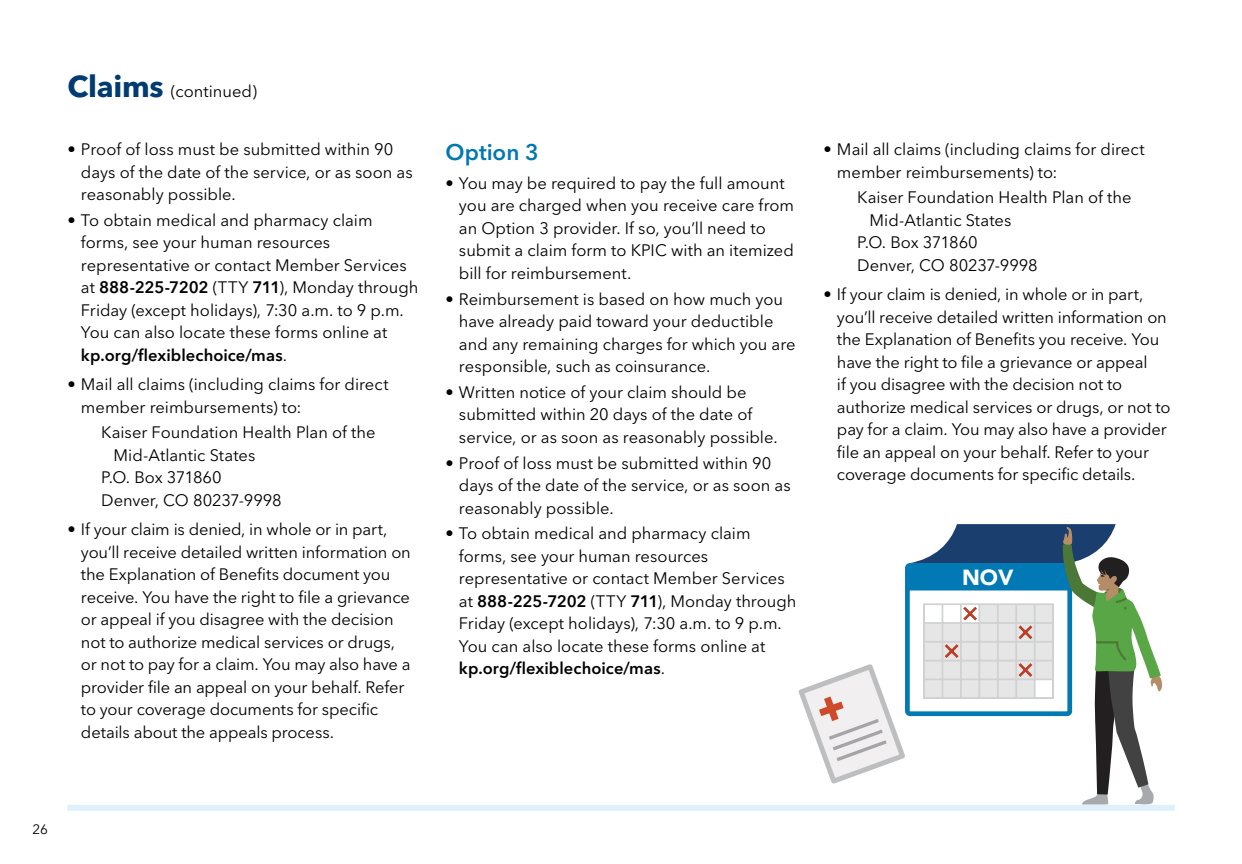
<style>
.page{position:relative;width:1242px;height:864px;background:#fff}
.page>*{position:absolute;margin:0;border:0;box-sizing:border-box;transform-origin:0 0}
.t1{font:600 22.5px "Avenir Next LT Pro";color:#0078b3}
.t2{font:900 21.9px "Avenir";color:#fff}
.t3{font:16.5px/22.5px "Avenir Next LT Pro";color:#000}
.t4{font:13.5px "Avenir Next LT Pro";color:#000}
.s1{font-weight:700;font-size:30px;color:#003b71}
.s2{font-weight:600}
</style>
<div class="page">
<div style="left:67px;top:805px;width:1108px;height:6px;background:#def0fb"></div>
<svg style="left:798px;top:524px;width:364px;height:281px"></svg>
<p class="t3" style="left:68px;top:80px;width:191px"><span class="s1">Claims</span> (continued)</p>
<p class="t3" style="left:81px;top:138px;width:333px;text-indent:-13px">• Proof of loss must be submitted within 90 days of the date of the service, or as soon as reasonably possible.</p>
<p class="t3" style="left:81px;top:209px;width:339px;text-indent:-13px">• To obtain medical and pharmacy claim forms, see your human resources representative or contact Member Services at <span class="s2">888-225-7202</span> (TTY <span class="s2">711</span>), Monday through Friday (except holidays), 7:30 a.m. to 9 p.m.<br>You can also locate these forms online at <span class="s2">kp.org/flexiblechoice/mas</span>.</p>
<p class="t3" style="left:81px;top:373px;width:309px;text-indent:-13px">• Mail all claims (including claims for direct member reimbursements) to:</p>
<p class="t3" style="left:101px;top:421px;width:276px">Kaiser Foundation Health Plan of the</p>
<p class="t3" style="left:114px;top:444px;width:143px">Mid-Atlantic States</p>
<p class="t3" style="left:101px;top:466px;width:122px">P.O. Box 371860</p>
<p class="t3" style="left:101px;top:489px;width:182px">Denver, CO 80237-9998</p>
<p class="t3" style="left:81px;top:518px;width:331px;text-indent:-13px">• If your claim is denied, in whole or in part, you’ll receive detailed written information on the Explanation of Benefits document you receive. You have the right to file a grievance or appeal if you disagree with the decision not to authorize medical services or drugs, or not to pay for a claim. You may also have a provider file an appeal on your behalf. Refer to your coverage documents for specific details about the appeals process.</p>
<h1 class="t1" style="left:446px;top:138px;width:95px">Option 3</h1>
<p class="t3" style="left:459px;top:172px;width:337px;text-indent:-13px">• You may be required to pay the full amount you are charged when you receive care from an Option 3 provider. If so, you’ll need to submit a claim form to KPIC with an itemized bill for reimbursement.</p>
<p class="t3" style="left:459px;top:288px;width:338px;text-indent:-13px">• Reimbursement is based on how much you have already paid toward your deductible and any remaining charges for which you are responsible, such as coinsurance.</p>
<p class="t3" style="left:459px;top:381px;width:320px;text-indent:-13px">• Written notice of your claim should be submitted within 20 days of the date of service, or as soon as reasonably possible.</p>
<p class="t3" style="left:459px;top:452px;width:333px;text-indent:-13px">• Proof of loss must be submitted within 90 days of the date of the service, or as soon as reasonably possible.</p>
<p class="t3" style="left:459px;top:522px;width:339px;text-indent:-13px">• To obtain medical and pharmacy claim forms, see your human resources representative or contact Member Services at <span class="s2">888-225-7202</span> (TTY <span class="s2">711</span>), Monday through Friday (except holidays), 7:30 a.m. to 9 p.m.<br>You can also locate these forms online at <span class="s2">kp.org/flexiblechoice/mas</span>.</p>
<p class="t3" style="left:837px;top:138px;width:309px;text-indent:-13px">• Mail all claims (including claims for direct member reimbursements) to:</p>
<p class="t3" style="left:857px;top:186px;width:276px">Kaiser Foundation Health Plan of the</p>
<p class="t3" style="left:870px;top:209px;width:143px">Mid-Atlantic States</p>
<p class="t3" style="left:857px;top:231px;width:122px">P.O. Box 371860</p>
<p class="t3" style="left:857px;top:254px;width:182px">Denver, CO 80237-9998</p>
<p class="t3" style="left:837px;top:283px;width:335px;text-indent:-13px">• If your claim is denied, in whole or in part, you’ll receive detailed written information on the Explanation of Benefits you receive. You have the right to file a grievance or appeal<br>if you disagree with the decision not to authorize medical services or drugs, or not to pay for a claim. You may also have a provider file an appeal on your behalf. Refer to your coverage documents for specific details.</p>
<h2 class="t2" style="left:962px;top:558px;width:53px">NOV</h2>
<p class="t4" style="left:32px;top:821px;width:17px">26</p>
</div>
